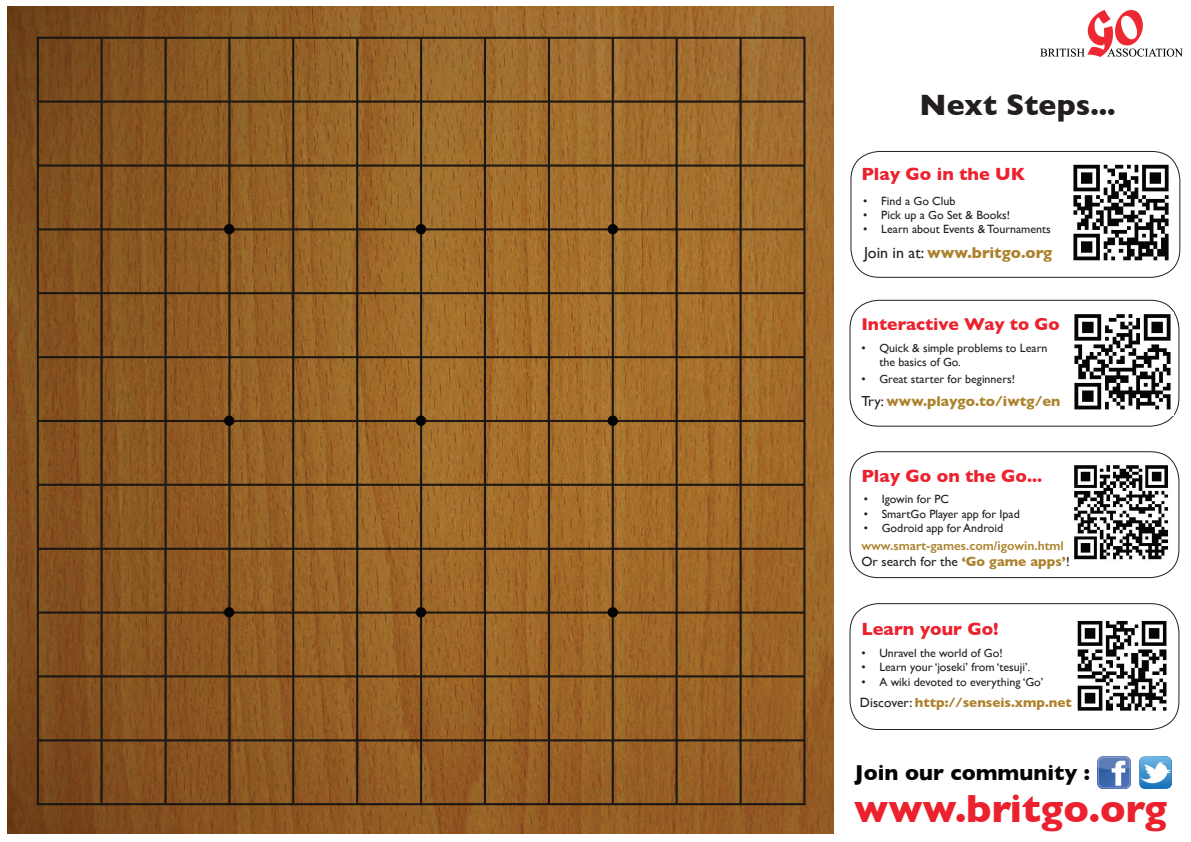
<style>
.page{position:relative;width:1191px;height:842px;background:#fff}
.page>*{position:absolute;margin:0;border:0;box-sizing:border-box;transform-origin:0 0}
.t1{font:700 40px "Gill Sans";color:#eb222e}
.t2{font:700 30px "Gill Sans";color:#231f20}
.t3{font:700 22px "Gill Sans";color:#040503}
.t4{font:700 18px "Gill Sans";color:#eb222e}
.t5{font:700 17.5px "Gill Sans";color:#eb222e}
.t6{font:700 16px "Gill Sans";color:#ac822c}
.t7{font:700 14.5px "Gill Sans";color:#ac822c}
.t8{font:700 13.5px "Gill Sans";color:#ac822c}
.t9{font:13.5px "Gill Sans";color:#231f20}
.t10{font:600 13px "Gill Sans";color:#ac822c}
.t11{font:12px/14.4px "Gill Sans";color:#231f20}
.s1{font-weight:400;color:#231f20}
.s2{font-weight:700;color:#ac822c}
</style>
<div class="page">
<img style="left:1040px;top:11px;width:142px;height:46px">
<div style="left:849px;top:300px;width:330px;height:127px;border:1px solid #231f20;border-radius:28px"></div>
<div style="left:849px;top:603px;width:330px;height:127px;border:1px solid #231f20;border-radius:28px"></div>
<div style="left:849px;top:451px;width:330px;height:127px;border:1px solid #231f20;border-radius:28px"></div>
<img style="left:7px;top:6px;width:826px;height:827px">
<div style="left:850px;top:151px;width:330px;height:127px;border:1px solid #231f20;border-radius:28px"></div>
<img style="left:1073px;top:164px;width:96px;height:97px">
<img style="left:1074px;top:465px;width:94px;height:95px">
<img style="left:1074px;top:314px;width:99px;height:101px">
<img style="left:1077px;top:620px;width:90px;height:91px">
<img style="left:1098px;top:756px;width:32px;height:32px">
<img style="left:1139px;top:757px;width:32px;height:32px">
<h2 class="t2" style="left:919px;top:81px;width:198px">Next Steps...</h2>
<h3 class="t4" style="left:861px;top:160px;width:165px">Play Go in the UK</h3>
<p class="t11" style="left:863px;top:193px;width:94px">• Find a Go Club</p>
<p class="t11" style="left:863px;top:208px;width:148px">• Pick up a Go Set &amp; Books!</p>
<p class="t11" style="left:863px;top:222px;width:189px">• Learn about Events &amp; Tournaments</p>
<h3 class="t6" style="left:864px;top:240px;width:189px"><span class="s1">Join in at:</span> www.britgo.org</h3>
<h3 class="t5" style="left:861px;top:310px;width:200px">Interactive Way to Go</h3>
<p class="t11" style="left:879px;top:341px;width:170px;text-indent:-18px">• Quick &amp; simple problems to Learn the basics of Go.</p>
<p class="t11" style="left:861px;top:372px;width:155px">• Great starter for beginners!</p>
<p class="t7" style="left:861px;top:389px;width:200px"><span class="s1">Try:</span> www.playgo.to/iwtg/en</p>
<h3 class="t4" style="left:861px;top:461px;width:182px">Play Go on the Go...</h3>
<p class="t11" style="left:863px;top:492px;width:87px">• Igowin for PC</p>
<p class="t11" style="left:863px;top:506px;width:158px">• SmartGo Player app for Ipad</p>
<p class="t11" style="left:863px;top:521px;width:141px">• Godroid app for Android</p>
<p class="t10" style="left:861px;top:537px;width:204px">www.smart-games.com/igowin.html</p>
<p class="t9" style="left:861px;top:553px;width:210px">Or search for the <span class="s2">‘Go game apps’</span>!</p>
<h3 class="t4" style="left:861px;top:614px;width:139px">Learn your Go!</h3>
<p class="t11" style="left:861px;top:645px;width:143px">• Unravel the world of Go!</p>
<p class="t11" style="left:861px;top:660px;width:170px">• Learn your ‘joseki’ from ‘tesuji’.</p>
<p class="t11" style="left:861px;top:674px;width:184px">• A wiki devoted to everything ‘Go’</p>
<p class="t8" style="left:860px;top:692px;width:213px"><span class="s1">Discover:</span> http://senseis.xmp.net</p>
<h3 class="t3" style="left:855px;top:755px;width:236px">Join our community :</h3>
<h1 class="t1" style="left:854px;top:776px;width:314px">www.britgo.org</h1>
</div>
